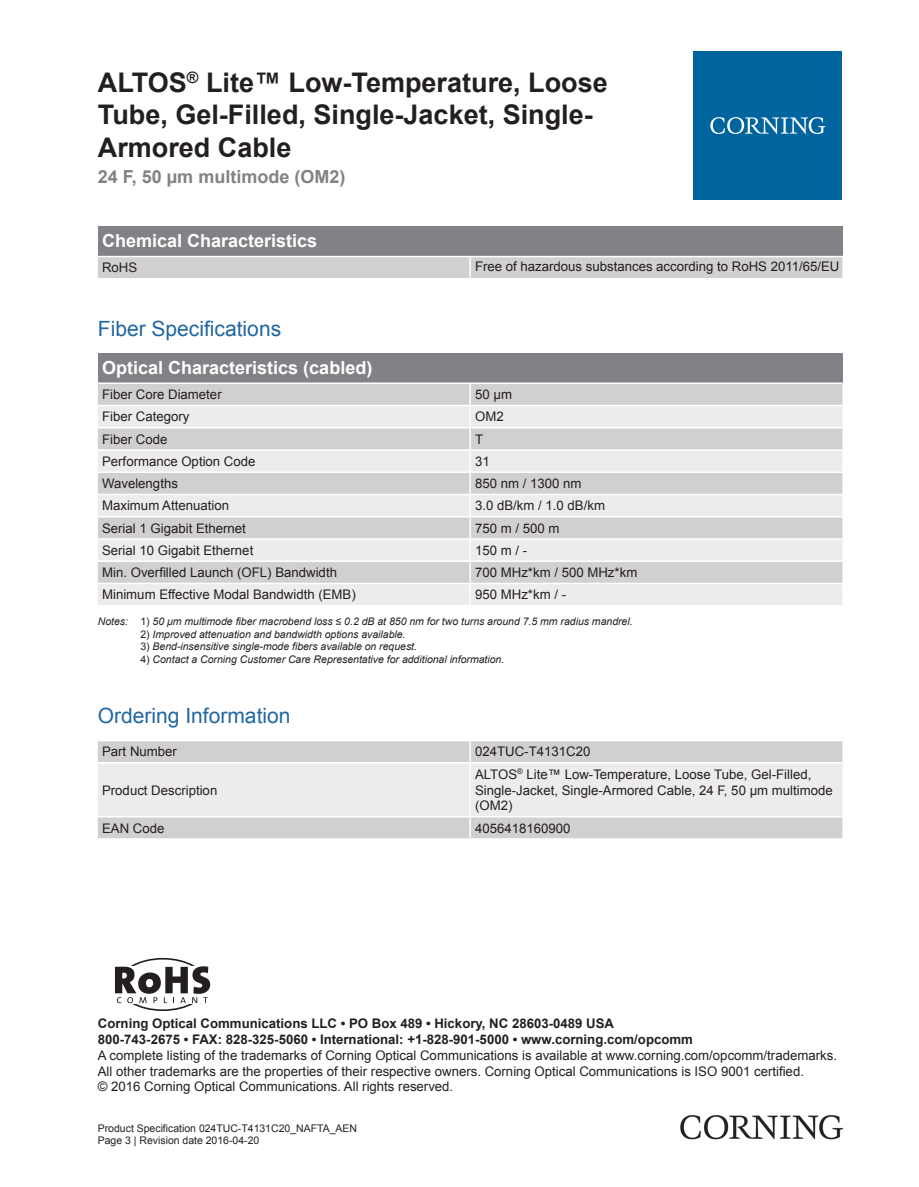
<style>
.page{position:relative;width:919px;height:1187px;background:#fff}
.page>*{position:absolute;margin:0;border:0;box-sizing:border-box;transform-origin:0 0}
.t1{font:700 27px/32.4px "Arial";color:#231f20}
.t2{font:21px "Arial";color:#2166a2}
.t3{font:700 18px "Arial";color:#fff}
.t4{font:700 18px "Arial";color:#808285}
.t5{font:13.2px/15.9px "Arial";color:#231f20}
.t6{font:700 13.2px/15.9px "Arial";color:#231f20}
.t7{font:italic 10.5px "Arial";color:#231f20}
.t8{font:10.5px/12.6px "Arial";color:#231f20}
.s1{font-style:normal}
</style>
<div class="page">
<div style="left:98px;top:226px;width:744px;height:30px;background:#808285"></div>
<div style="left:98px;top:257px;width:744px;height:21px;background:#d1cfcf"></div>
<hr style="left:469px;top:257px;width:2px;height:21px;background:#fff">
<div style="left:98px;top:352px;width:744px;height:30px;background:#808285"></div>
<div style="left:98px;top:384px;width:744px;height:21px;background:#d1cfcf"></div>
<svg style="left:98px;top:406px;width:744px;height:199px;background:#e1dfdf"></svg>
<hr style="left:469px;top:384px;width:2px;height:21px;background:#fff">
<hr style="left:469px;top:406px;width:2px;height:21px;background:#fff">
<hr style="left:469px;top:428px;width:2px;height:21px;background:#fff">
<hr style="left:469px;top:450px;width:2px;height:21px;background:#fff">
<hr style="left:469px;top:473px;width:2px;height:20px;background:#fff">
<hr style="left:469px;top:495px;width:2px;height:21px;background:#fff">
<hr style="left:469px;top:517px;width:2px;height:21px;background:#fff">
<hr style="left:469px;top:539px;width:2px;height:21px;background:#fff">
<hr style="left:469px;top:562px;width:2px;height:20px;background:#fff">
<hr style="left:469px;top:584px;width:2px;height:21px;background:#fff">
<hr style="left:98px;top:427px;width:372px;height:1px;background:#fff">
<hr style="left:470px;top:427px;width:372px;height:1px;background:#fff">
<hr style="left:98px;top:449px;width:372px;height:1px;background:#fff">
<hr style="left:470px;top:449px;width:372px;height:1px;background:#fff">
<hr style="left:98px;top:471px;width:372px;height:2px;background:#fff">
<hr style="left:470px;top:471px;width:372px;height:2px;background:#fff">
<hr style="left:98px;top:493px;width:372px;height:2px;background:#fff">
<hr style="left:470px;top:493px;width:372px;height:2px;background:#fff">
<hr style="left:98px;top:516px;width:372px;height:1px;background:#fff">
<hr style="left:470px;top:516px;width:372px;height:1px;background:#fff">
<hr style="left:98px;top:538px;width:372px;height:1px;background:#fff">
<hr style="left:470px;top:538px;width:372px;height:1px;background:#fff">
<hr style="left:98px;top:560px;width:372px;height:2px;background:#fff">
<hr style="left:470px;top:560px;width:372px;height:2px;background:#fff">
<hr style="left:98px;top:582px;width:372px;height:2px;background:#fff">
<hr style="left:470px;top:582px;width:372px;height:2px;background:#fff">
<div style="left:98px;top:741px;width:744px;height:97px;background:#d1cfcf"></div>
<div style="left:98px;top:763px;width:744px;height:53px;background:#edeceb"></div>
<hr style="left:469px;top:741px;width:2px;height:21px;background:#fff">
<hr style="left:469px;top:763px;width:2px;height:53px;background:#fff">
<hr style="left:469px;top:817px;width:2px;height:21px;background:#fff">
<hr style="left:98px;top:762px;width:372px;height:1px;background:#fff">
<hr style="left:470px;top:762px;width:372px;height:1px;background:#fff">
<hr style="left:98px;top:816px;width:372px;height:1px;background:#fff">
<hr style="left:470px;top:816px;width:372px;height:1px;background:#fff">
<div style="left:693px;top:51px;width:149px;height:149px;background:#00649e"></div>
<svg style="left:710px;top:117px;width:115px;height:17px"></svg>
<img style="left:680px;top:1115px;width:162px;height:24px">
<div style="left:118px;top:957px;width:90px;height:53px;border:2px solid #231f20;border-radius:50%"></div>
<div style="left:98px;top:966px;width:123px;height:38px;background:#fff"></div>
<svg style="left:115px;top:966px;width:95px;height:37px"></svg>
<h1 class="t1" style="left:98px;top:67px;width:511px">ALTOS<sup>®</sup> Lite™ Low-Temperature, Loose<br>Tube, Gel-Filled, Single-Jacket, Single-<br>Armored Cable</h1>
<h3 class="t4" style="left:98px;top:165px;width:249px">24 F, 50 µm multimode (OM2)</h3>
<h3 class="t3" style="left:102px;top:229px;width:217px">Chemical Characteristics</h3>
<p class="t5" style="left:102px;top:260px;width:37px">RoHS</p>
<p class="t5" style="left:475px;top:258px;width:366px">Free of hazardous substances according to RoHS 2011/65/EU</p>
<h2 class="t2" style="left:98px;top:314px;width:185px">Fiber Specifications</h2>
<h3 class="t3" style="left:102px;top:356px;width:272px">Optical Characteristics (cabled)</h3>
<p class="t5" style="left:102px;top:386px;width:121px">Fiber Core Diameter</p>
<p class="t5" style="left:475px;top:386px;width:38px">50 µm</p>
<p class="t5" style="left:102px;top:409px;width:89px">Fiber Category</p>
<p class="t5" style="left:475px;top:409px;width:30px">OM2</p>
<p class="t5" style="left:102px;top:431px;width:67px">Fiber Code</p>
<p class="t5" style="left:475px;top:431px;width:10px">T</p>
<p class="t5" style="left:102px;top:453px;width:155px">Performance Option Code</p>
<p class="t5" style="left:475px;top:453px;width:16px">31</p>
<p class="t5" style="left:102px;top:475px;width:77px">Wavelengths</p>
<p class="t5" style="left:475px;top:475px;width:108px">850 nm / 1300 nm</p>
<p class="t5" style="left:102px;top:498px;width:128px">Maximum Attenuation</p>
<p class="t5" style="left:475px;top:498px;width:131px">3.0 dB/km / 1.0 dB/km</p>
<p class="t5" style="left:102px;top:520px;width:145px">Serial 1 Gigabit Ethernet</p>
<p class="t5" style="left:475px;top:520px;width:86px">750 m / 500 m</p>
<p class="t5" style="left:102px;top:542px;width:153px">Serial 10 Gigabit Ethernet</p>
<p class="t5" style="left:475px;top:542px;width:54px">150 m / -</p>
<p class="t5" style="left:102px;top:564px;width:236px">Min. Overfilled Launch (OFL) Bandwidth</p>
<p class="t5" style="left:475px;top:564px;width:164px">700 MHz*km / 500 MHz*km</p>
<p class="t5" style="left:102px;top:586px;width:255px">Minimum Effective Modal Bandwidth (EMB)</p>
<p class="t5" style="left:475px;top:586px;width:92px">950 MHz*km / -</p>
<p class="t7" style="left:98px;top:614px;width:536px">Notes: <span class="s1">1)</span> 50 μm multimode fiber macrobend loss ≤ 0.2 dB at 850 nm for two turns around 7.5 mm radius mandrel.</p>
<p class="t7" style="left:140px;top:627px;width:266px"><span class="s1">2)</span> Improved attenuation and bandwidth options available.</p>
<p class="t7" style="left:140px;top:640px;width:278px"><span class="s1">3)</span> Bend-insensitive single-mode fibers available on request.</p>
<p class="t7" style="left:140px;top:652px;width:365px"><span class="s1">4)</span> Contact a Corning Customer Care Representative for additional information.</p>
<h2 class="t2" style="left:98px;top:701px;width:194px">Ordering Information</h2>
<p class="t5" style="left:102px;top:744px;width:76px">Part Number</p>
<p class="t5" style="left:475px;top:744px;width:117px">024TUC-T4131C20</p>
<p class="t5" style="left:102px;top:782px;width:117px">Product Description</p>
<p class="t5" style="left:475px;top:766px;width:359px">ALTOS<sup>®</sup> Lite™ Low-Temperature, Loose Tube, Gel-Filled,<br>Single-Jacket, Single-Armored Cable, 24 F, 50 µm multimode (OM2)</p>
<p class="t5" style="left:102px;top:820px;width:64px">EAN Code</p>
<p class="t5" style="left:475px;top:820px;width:97px">4056418160900</p>
<p class="t6" style="left:98px;top:1015px;width:596px">Corning Optical Communications LLC • PO Box 489 • Hickory, NC 28603-0489 USA<br>800-743-2675 • FAX: 828-325-5060 • International: +1-828-901-5000 • www.corning.com/opcomm</p>
<p class="t5" style="left:98px;top:1047px;width:740px">A complete listing of the trademarks of Corning Optical Communications is available at www.corning.com/opcomm/trademarks.<br>All other trademarks are the properties of their respective owners. Corning Optical Communications is ISO 9001 certified.<br>© 2016 Corning Optical Communications. All rights reserved.</p>
<p class="t8" style="left:98px;top:1121px;width:261px">Product Specification 024TUC-T4131C20_NAFTA_AEN<br>Page 3 | Revision date 2016-04-20</p>
</div>
